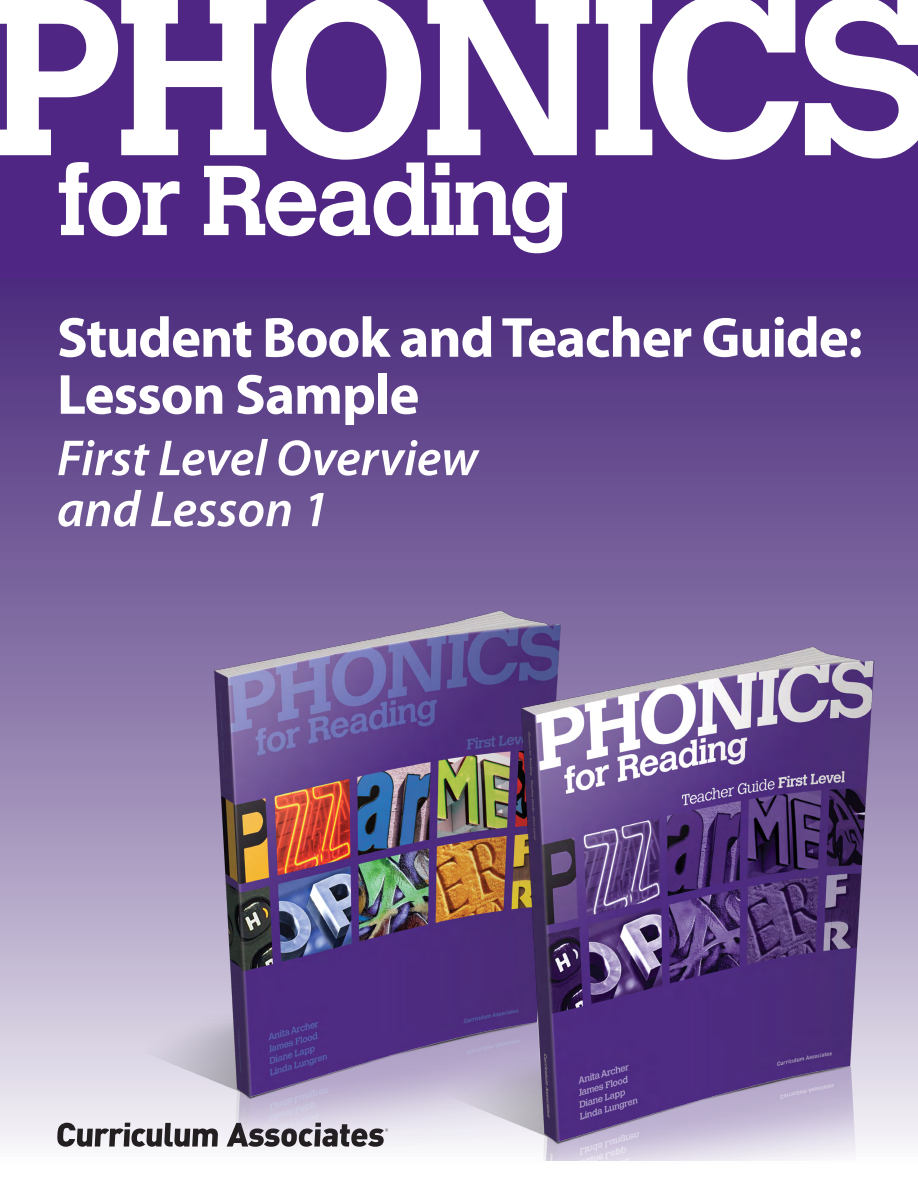
<style>
.page{position:relative;width:918px;height:1188px;background:#fff}
.page>*{position:absolute;margin:0;border:0;box-sizing:border-box;transform-origin:0 0}
.t1{font:700 222.75px "Calvert MT Std";letter-spacing:-.04em;color:#fff}
.t2{font:700 98.4px "Calvert MT Std";letter-spacing:-.04em;color:#fff}
.t3{font:700 57px/57px "Myriad Pro";letter-spacing:-.02em;color:#fff}
.t4{font:italic 600 51px/51px "Myriad Pro";color:#fff}
.t5{font:300 43.05px "Calvert MT Std";letter-spacing:-.04em;color:#fff}
.s1{font-weight:700}
</style>
<div class="page">
<div style="left:0;top:277px;width:918px;height:890px;background:linear-gradient(to bottom,#422175,#edebf2)"></div>
<div style="left:0;top:0;width:918px;height:277px;background:#4f2683"></div>
<svg style="left:57px;top:1123px;width:89px;height:24px"></svg>
<img style="left:146px;top:594px;width:491px;height:557px">
<img style="left:383px;top:629px;width:535px;height:532px">
<p class="t1" style="left:-12px;top:-64px;width:950px">PHONICS</p>
<p class="t2" style="left:57px;top:138px;width:515px">for Reading</p>
<p class="t5" style="left:381px;top:301px;width:479px">Teacher Guide <span class="s1">First Level</span></p>
<p class="t3" style="left:57px;top:310px;width:807px">Student Book and Teacher Guide:<br>Lesson Sample</p>
<p class="t4" style="left:57px;top:434px;width:422px">First Level Overview and Lesson 1</p>
</div>
